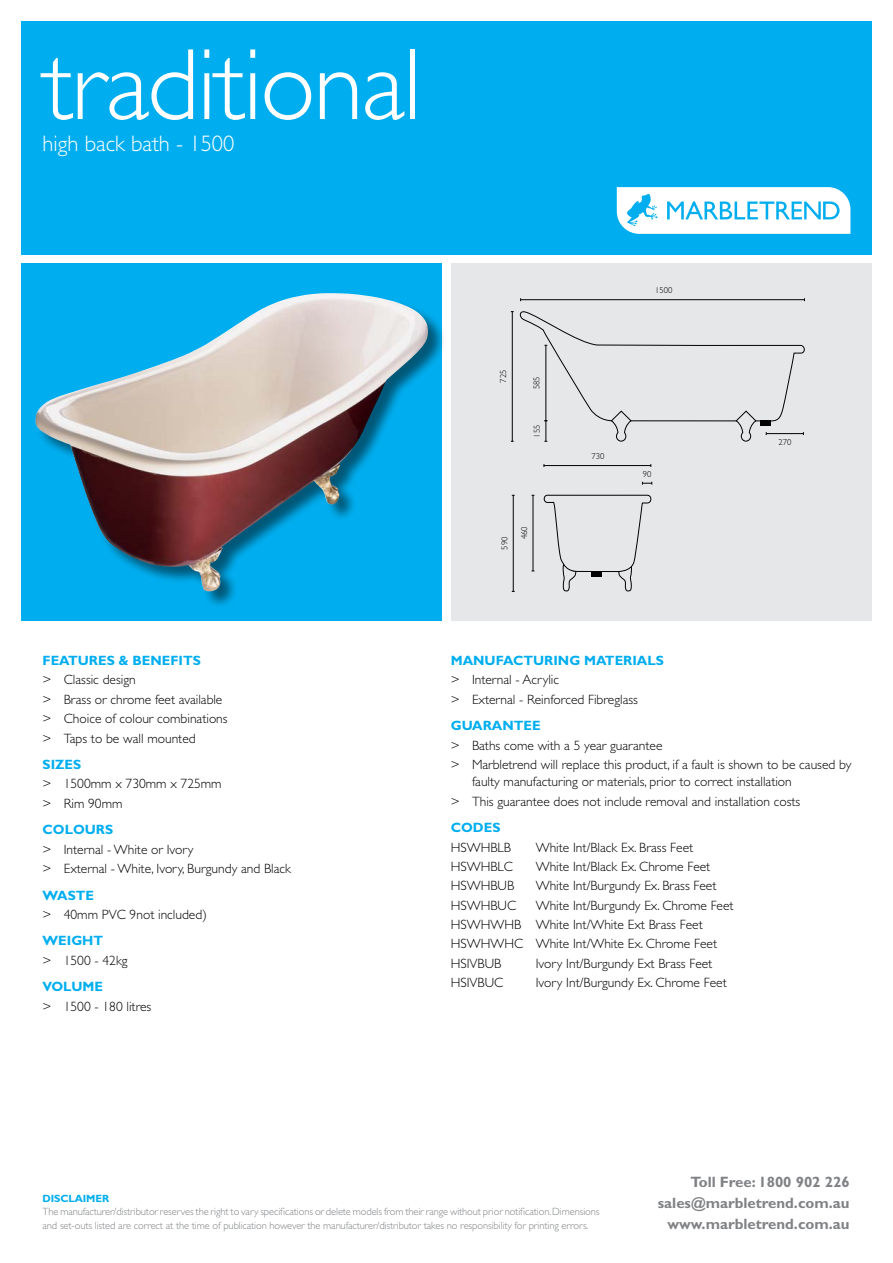
<style>
.page{position:relative;width:893px;height:1263px;background:#fff}
.page>*{position:absolute;margin:0;border:0;box-sizing:border-box;transform-origin:0 0}
.t1{font:300 102px "Gill Sans";letter-spacing:-.02em;color:#fff}
.t2{font:300 22.5px "Gill Sans";color:#fff}
.t3{font:700 15px "Gill Sans";color:#808285}
.Bullt_Points{font:300 13.5px/17.2px "Gill Sans";color:#000}
.Sub_Head{font:700 13.5px "Gill Sans";color:#00aeef}
.Bullet_Points{font:300 10.5px/13.5px "Gill Sans";letter-spacing:-.01em;color:#808285}
.Sub_Head-2{font:700 10.5px "Gill Sans";letter-spacing:-.01em;color:#00aeef}
.t4{font:300 8.55px "Gill Sans";color:#010101}
</style>
<div class="page">
<div style="left:21px;top:21px;width:851px;height:234px;background:#00aeef"></div>
<svg style="left:617px;top:187px;width:233px;height:47px;background:#d4f1fc"></svg>
<div style="left:451px;top:264px;width:421px;height:357px;background:#e6e7e8"></div>
<div style="left:21px;top:264px;width:421px;height:357px;background:#00aeef"></div>
<div style="left:35px;top:293px;width:411px;height:316px;background:#000;opacity:.5"></div>
<img style="left:35px;top:293px;width:394px;height:299px">
<hr style="left:521px;top:299px;width:283px;height:1px;background:#010101">
<svg style="left:511px;top:311px;width:294px;height:131px"></svg>
<div style="left:760px;top:420px;width:10px;height:6px;background:#010101"></div>
<svg style="left:642px;top:482px;width:10px;height:3px"></svg>
<hr style="left:544px;top:465px;width:107px;height:1px;background:#010101">
<hr style="left:533px;top:495px;width:1px;height:76px;background:#010101">
<hr style="left:513px;top:495px;width:1px;height:96px;background:#010101">
<svg style="left:543px;top:495px;width:109px;height:97px"></svg>
<p class="t1" style="left:43px;top:28px;width:381px">traditional</p>
<p class="t2" style="left:43px;top:130px;width:193px">high back bath - 1500</p>
<p class="Sub_Head" style="left:43px;top:652px;width:160px">FEATURES &amp; BENEFITS</p>
<p class="Bullt_Points" style="left:43px;top:671px;width:95px">&gt; Classic design</p>
<p class="Bullt_Points" style="left:43px;top:691px;width:181px">&gt; Brass or chrome feet available</p>
<p class="Bullt_Points" style="left:43px;top:710px;width:187px">&gt; Choice of colour combinations</p>
<p class="Bullt_Points" style="left:43px;top:729px;width:155px">&gt; Taps to be wall mounted</p>
<p class="Sub_Head" style="left:43px;top:756px;width:40px">SIZES</p>
<p class="Bullt_Points" style="left:43px;top:775px;width:181px">&gt; 1500mm x 730mm x 725mm</p>
<p class="Bullt_Points" style="left:43px;top:795px;width:82px">&gt; Rim 90mm</p>
<p class="Sub_Head" style="left:43px;top:822px;width:72px">COLOURS</p>
<p class="Bullt_Points" style="left:43px;top:841px;width:153px">&gt; Internal - White or Ivory</p>
<p class="Bullt_Points" style="left:43px;top:860px;width:250px">&gt; External - White, Ivory, Burgundy and Black</p>
<p class="Sub_Head" style="left:43px;top:887px;width:53px">WASTE</p>
<p class="Bullt_Points" style="left:43px;top:906px;width:166px">&gt; 40mm PVC 9not included)</p>
<p class="Sub_Head" style="left:43px;top:933px;width:62px">WEIGHT</p>
<p class="Bullt_Points" style="left:43px;top:952px;width:87px">&gt; 1500 - 42kg</p>
<p class="Sub_Head" style="left:43px;top:979px;width:62px">VOLUME</p>
<p class="Bullt_Points" style="left:43px;top:998px;width:110px">&gt; 1500 - 180 litres</p>
<p class="t4" style="left:498px;top:383px;width:14px;rotate:-90deg">725</p>
<p class="t4" style="left:532px;top:389px;width:14px;rotate:-90deg">585</p>
<p class="t4" style="left:532px;top:437px;width:14px;rotate:-90deg">155</p>
<p class="t4" style="left:500px;top:550px;width:14px;rotate:-90deg">590</p>
<p class="t4" style="left:519px;top:539px;width:14px;rotate:-90deg">460</p>
<p class="t4" style="left:655px;top:286px;width:19px">1500</p>
<p class="t4" style="left:591px;top:451px;width:14px">730</p>
<p class="t4" style="left:643px;top:469px;width:10px">90</p>
<p class="t4" style="left:778px;top:437px;width:14px">270</p>
<p class="Sub_Head" style="left:451px;top:652px;width:215px">MANUFACTURING MATERIALS</p>
<p class="Bullt_Points" style="left:451px;top:671px;width:110px">&gt; Internal - Acrylic</p>
<p class="Bullt_Points" style="left:451px;top:691px;width:189px">&gt; External - Reinforced Fibreglass</p>
<p class="Sub_Head" style="left:451px;top:718px;width:91px">GUARANTEE</p>
<p class="Bullt_Points" style="left:451px;top:737px;width:213px">&gt; Baths come with a 5 year guarantee</p>
<p class="Bullt_Points" style="left:472px;top:756px;width:381px;text-indent:-21px">&gt; Marbletrend will replace this product, if a fault is shown to be caused by faulty manufacturing or materials, prior to correct installation</p>
<p class="Bullt_Points" style="left:451px;top:793px;width:351px">&gt; This guarantee does not include removal and installation costs</p>
<p class="Sub_Head" style="left:451px;top:820px;width:51px">CODES</p>
<p class="Bullt_Points" style="left:451px;top:838px;width:62px">HSWHBLB</p>
<p class="Bullt_Points" style="left:536px;top:838px;width:159px">White Int/Black Ex. Brass Feet</p>
<p class="Bullt_Points" style="left:451px;top:858px;width:64px">HSWHBLC</p>
<p class="Bullt_Points" style="left:536px;top:858px;width:176px">White Int/Black Ex. Chrome Feet</p>
<p class="Bullt_Points" style="left:451px;top:877px;width:65px">HSWHBUB</p>
<p class="Bullt_Points" style="left:536px;top:877px;width:182px">White Int/Burgundy Ex. Brass Feet</p>
<p class="Bullt_Points" style="left:451px;top:897px;width:67px">HSWHBUC</p>
<p class="Bullt_Points" style="left:536px;top:897px;width:199px">White Int/Burgundy Ex. Chrome Feet</p>
<p class="Bullt_Points" style="left:451px;top:916px;width:253px">HSWHWHB White Int/White Ext Brass Feet</p>
<p class="Bullt_Points" style="left:451px;top:935px;width:268px">HSWHWHC White Int/White Ex. Chrome Feet</p>
<p class="Bullt_Points" style="left:451px;top:955px;width:52px">HSIVBUB</p>
<p class="Bullt_Points" style="left:536px;top:955px;width:178px">Ivory Int/Burgundy Ext Brass Feet</p>
<p class="Bullt_Points" style="left:451px;top:974px;width:54px">HSIVBUC</p>
<p class="Bullt_Points" style="left:536px;top:974px;width:192px">Ivory Int/Burgundy Ex. Chrome Feet</p>
<p class="Sub_Head-2" style="left:43px;top:1192px;width:68px">DISCLAIMER</p>
<p class="Bullet_Points" style="left:43px;top:1205px;width:559px">The manufacturer/distributor reserves the right to vary specifications or delete models from their range without prior notification. Dimensions and set-outs listed are correct at the time of publication however the manufacturer/distributor takes no responsibility for printing errors.</p>
<p class="t3" style="left:690px;top:1173px;width:161px">Toll Free: 1800 902 226</p>
<p class="t3" style="left:658px;top:1194px;width:193px">sales@marbletrend.com.au</p>
<p class="t3" style="left:667px;top:1215px;width:184px">www.marbletrend.com.au</p>
</div>
